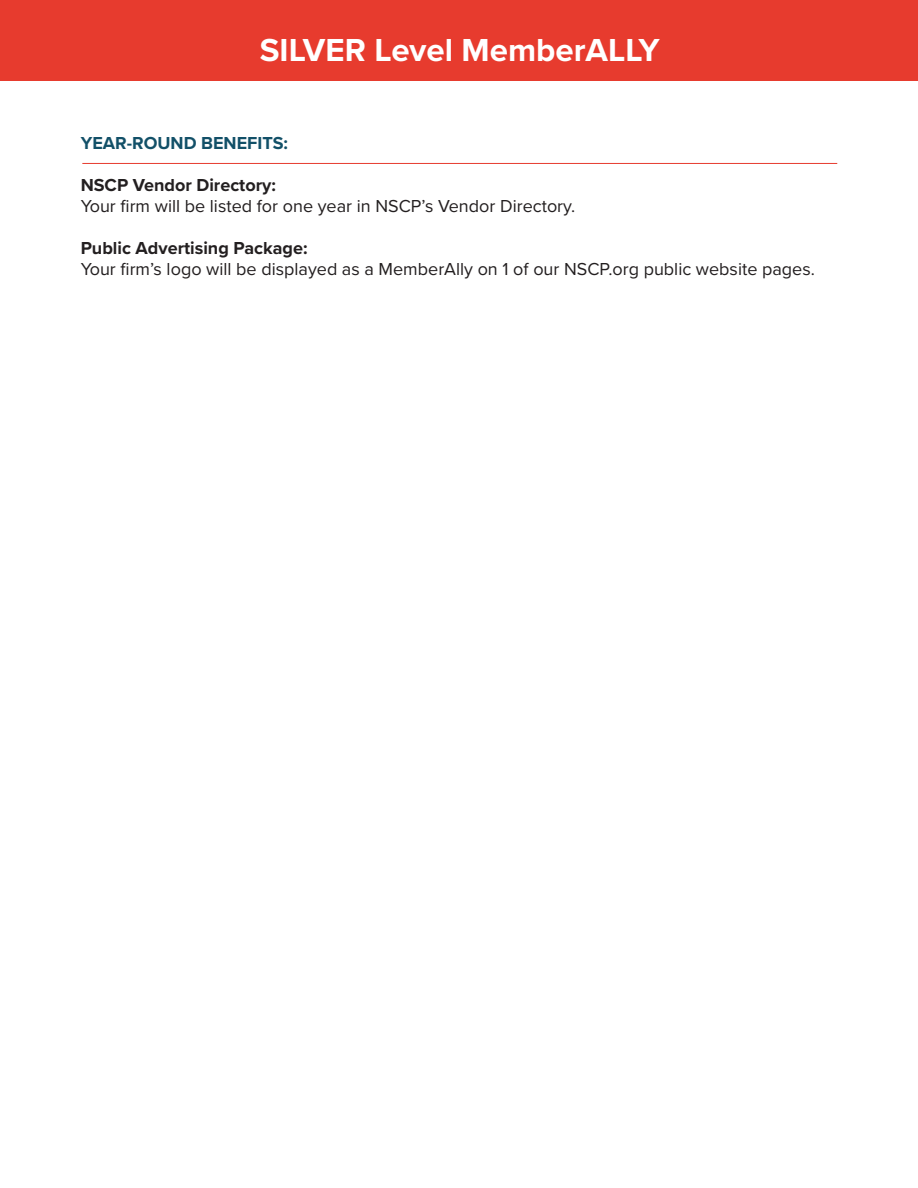
<style>
.page{position:relative;width:918px;height:1188px;background:#fff}
.page>*{position:absolute;margin:0;border:0;box-sizing:border-box;transform-origin:0 0}
.t1{font:700 33px "Proxima Nova";color:#fff}
.t2{font:18px "Proxima Nova";color:#231f20}
.t3{font:700 18px "Proxima Nova";color:#231f20}
.t4{font:700 18px "Proxima Nova";color:#125068}
</style>
<div class="page">
<hr style="left:82px;top:163px;width:755px;height:1px;background:#e63b2e">
<div style="left:1px;top:0;width:917px;height:81px;background:#e73b2e"></div>
<h1 class="t1" style="left:260px;top:25px;width:401px">SILVER Level MemberALLY</h1>
<p class="t4" style="left:81px;top:130px;width:209px">YEAR-ROUND BENEFITS:</p>
<p class="t3" style="left:81px;top:172px;width:197px">NSCP Vendor Directory:</p>
<p class="t2" style="left:81px;top:193px;width:496px">Your firm will be listed for one year in NSCP’s Vendor Directory.</p>
<p class="t3" style="left:81px;top:235px;width:228px">Public Advertising Package:</p>
<p class="t2" style="left:81px;top:256px;width:736px">Your firm’s logo will be displayed as a MemberAlly on 1 of our NSCP.org public website pages.</p>
</div>
